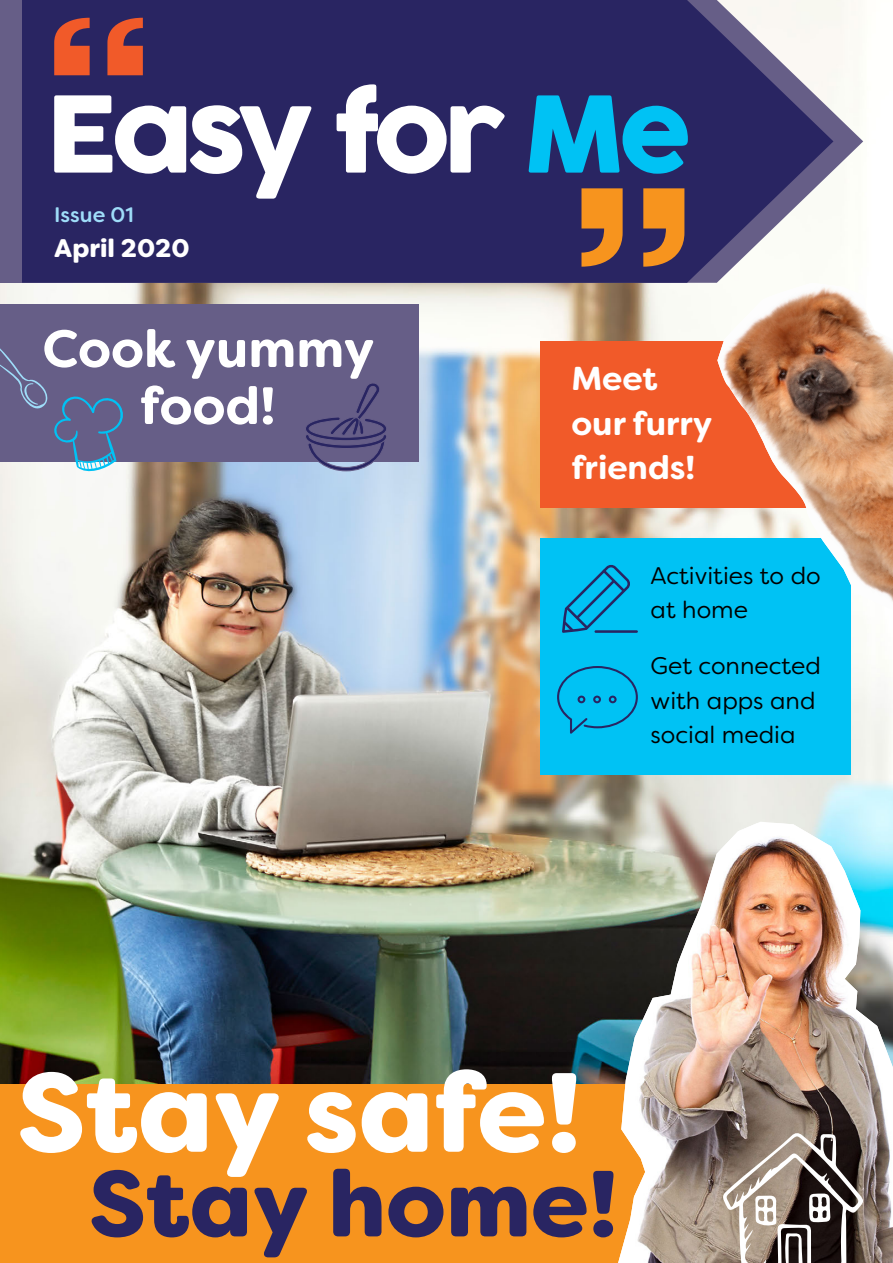
<style>
.page{position:relative;width:893px;height:1263px;background:#fff}
.page>*{position:absolute;margin:0;border:0;box-sizing:border-box;transform-origin:0 0}
.t1{font:900 112.35px "Filson Soft";color:#fff}
.t2{font:900 93.6px "Filson Soft";color:#292562}
.t3{font:700 52.5px/57px "Filson Soft";color:#fff;text-align:center}
.t4{font:700 33.15px/44.8px "Filson Soft";color:#fff}
.t5{font:900 25.5px "Filson Soft";color:#fff}
.t6{font:24px/34.5px "Filson Soft";color:#000}
.t7{font:500 21px "Filson Soft";color:#9fddf9}
</style>
<div class="page">
<img style="left:0;top:141px;width:893px;height:943px">
<div style="left:0;top:304px;width:419px;height:157px;background:#665e87"></div>
<svg style="left:833px;top:0;width:30px;height:283px;fill:#fbfbf5"></svg>
<svg style="left:21px;top:0;width:812px;height:283px;background:#3d3970"></svg>
<svg style="left:581px;top:188px;width:103px;height:79px;background:#a76938"></svg>
<svg style="left:54px;top:84px;width:451px;height:115px;fill:#292562"></svg>
<svg style="left:529px;top:95px;width:159px;height:79px;background:#0f86bc"></svg>
<div style="left:0;top:0;width:21px;height:283px;background:#665e87"></div>
<div style="left:0;top:1084px;width:793px;height:179px;background:#f7941e"></div>
<div style="left:540px;top:538px;width:310px;height:236px;background:#00c2f4"></div>
<div style="left:540px;top:341px;width:353px;height:166px;background:#f15a29"></div>
<img style="left:717px;top:283px;width:176px;height:327px">
<svg style="left:305px;top:383px;width:82px;height:88px"></svg>
<svg style="left:0;top:348px;width:128px;height:128px"></svg>
<svg style="left:557px;top:666px;width:81px;height:68px"></svg>
<svg style="left:562px;top:565px;width:68px;height:68px"></svg>
<hr style="left:594px;top:630px;width:44px;height:3px;background:#292562">
<svg style="left:54px;top:18px;width:89px;height:57px;background:#a5453e"></svg>
<img style="left:618px;top:823px;width:275px;height:440px">
<svg style="left:722px;top:1132px;width:142px;height:131px;background:#7f736c"></svg>
<p class="t7" style="left:54px;top:201px;width:81px">Issue 01</p>
<p class="t5" style="left:54px;top:232px;width:137px">April 2020</p>
<p class="t3" style="left:43px;top:320px;width:333px">Cook yummy food!</p>
<p class="t4" style="left:571px;top:356px;width:143px">Meet our furry friends!</p>
<p class="t6" style="left:651px;top:558px;width:172px">Activities to do at home</p>
<p class="t6" style="left:651px;top:648px;width:172px">Get connected with apps and social media</p>
<p class="t1" style="left:17px;top:1040px;width:566px">Stay safe!</p>
<p class="t2" style="left:89px;top:1143px;width:531px">Stay home!</p>
</div>
